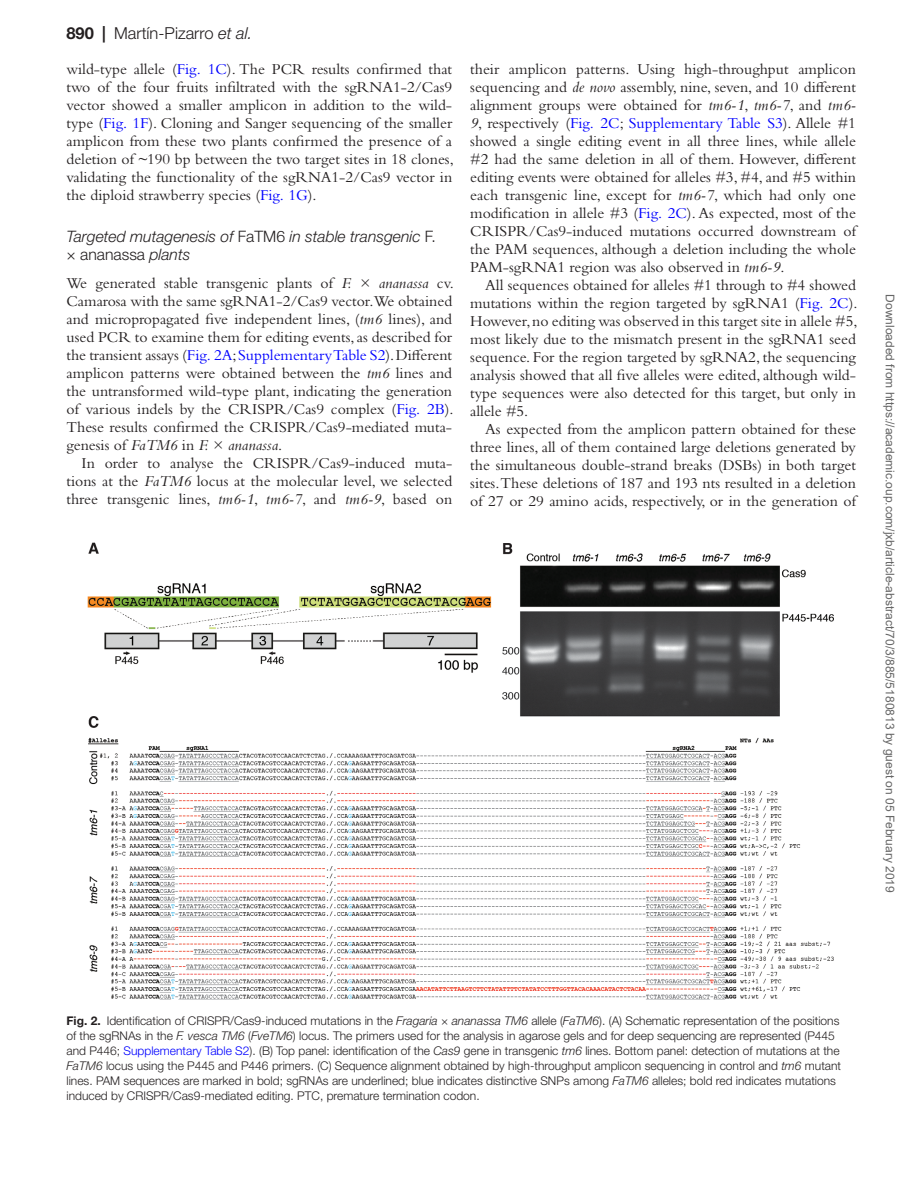
<style>
.page{position:relative;width:919px;height:1187px;background:#fff}
.page>*{position:absolute;margin:0;border:0;box-sizing:border-box;transform-origin:0 0}
.t1{font:300 16.5px "Helvetica Neue LT Std";color:#231f20}
.t2{font:15.75px/18px "Bembo Std";color:#231f20;text-align:justify}
.t3{font:italic 300 15.75px/18px "Helvetica Neue LT Std";color:#231f20}
.t4{font:300 12px/15px "Helvetica Neue LT Std";color:#231f20}
.t5{font:12px "Arial";color:#666}
.s1{font-weight:700}
.s2{font-style:italic}
.s3{color:#00f}
.s4{font-style:normal}
</style>
<div class="page">
<img style="left:87px;top:542px;width:747px;height:458px">
<p class="t1" style="left:66px;top:23px;width:187px"><span class="s1">890 |</span> Martín-Pizarro <span class="s2">et al.</span></p>
<p class="t2" style="left:66px;top:59px;width:389px">wild-type allele (<span class="s3">Fig. 1C</span>). The PCR results confirmed that two of the four fruits infiltrated with the sgRNA1-2/Cas9 vector showed a smaller amplicon in addition to the wild&shy;type (<span class="s3">Fig. 1F</span>). Cloning and Sanger sequencing of the smaller amplicon from these two plants confirmed the presence of a deletion of ~190 bp between the two target sites in 18 clones, validating the functionality of the sgRNA1-2/Cas9 vector in the diploid strawberry species (<span class="s3">Fig. 1G</span>).</p>
<p class="t3" style="left:66px;top:227px;width:371px">Targeted mutagenesis of <span class="s4">FaTM6</span> in stable transgenic <span class="s4">F. </span>× <span class="s4">ananassa</span> plants</p>
<p class="t2" style="left:66px;top:274px;width:389px">We generated stable transgenic plants of <span class="s2">F.</span> × <span class="s2">ananassa</span> cv.<br>Camarosa with the same sgRNA1-2/Cas9 vector.We obtained and micropropagated five independent lines, (<span class="s2">tm6</span> lines), and used PCR to examine them for editing events, as described for the transient assays (<span class="s3">Fig. 2A</span>; <span class="s3">Supplementary Table S2</span>). Different amplicon patterns were obtained between the <span class="s2">tm6</span> lines and the untransformed wild-type plant, indicating the generation of various indels by the CRISPR/Cas9 complex (<span class="s3">Fig. 2B</span>).<br>These results confirmed the CRISPR/Cas9-mediated muta&shy;genesis of <span class="s2">FaTM6</span> in <span class="s2">F.</span> × <span class="s2">ananassa</span>.</p>
<p class="t2" style="left:66px;top:454px;width:387px;text-indent:15px">In order to analyse the CRISPR/Cas9-induced muta&shy;tions at the <span class="s2">FaTM6</span> locus at the molecular level, we selected three transgenic lines, <span class="s2">tm6-1</span>, <span class="s2">tm6-7</span>, and <span class="s2">tm6-9</span>, based on</p>
<p class="t2" style="left:470px;top:59px;width:387px">their amplicon patterns. Using high-throughput amplicon sequencing and <span class="s2">de novo</span> assembly, nine, seven, and 10 different alignment groups were obtained for <span class="s2">tm6-1</span>, <span class="s2">tm6-7</span>, and <span class="s2">tm6- 9</span>, respectively (<span class="s3">Fig. 2C</span>; <span class="s3">Supplementary Table S3</span>). Allele #1 showed a single editing event in all three lines, while allele #2 had the same deletion in all of them. However, different editing events were obtained for alleles #3, #4, and #5 within each transgenic line, except for <span class="s2">tm6-7</span>, which had only one modification in allele #3 (<span class="s3">Fig. 2C</span>). As expected, most of the CRISPR/Cas9-induced mutations occurred downstream of the PAM sequences, although a deletion including the whole PAM-sgRNA1 region was also observed in <span class="s2">tm6-9</span>.</p>
<p class="t2" style="left:470px;top:275px;width:389px;text-indent:15px">All sequences obtained for alleles #1 through to #4 showed mutations within the region targeted by sgRNA1 (<span class="s3">Fig. 2C</span>).<br>However, no editing was observed in this target site in allele #5, most likely due to the mismatch present in the sgRNA1 seed sequence. For the region targeted by sgRNA2, the sequencing analysis showed that all five alleles were edited, although wild&shy;type sequences were also detected for this target, but only in allele #5.</p>
<p class="t2" style="left:470px;top:419px;width:387px;text-indent:15px">As expected from the amplicon pattern obtained for these three lines, all of them contained large deletions generated by the simultaneous double-strand breaks (DSBs) in both target sites. These deletions of 187 and 193 nts resulted in a deletion of 27 or 29 amino acids, respectively, or in the generation of</p>
<p class="t5" style="left:894px;top:294px;width:599px;rotate:90deg">Downloaded from https://academic.oup.com/jxb/article-abstract/70/3/885/5180813 by guest on 05 February 2019</p>
<p class="t4" style="left:66px;top:1012px;width:776px"><span class="s1">Fig. 2.</span> Identification of CRISPR/Cas9-induced mutations in the <span class="s2">Fragaria</span> × <span class="s2">ananassa TM6</span> allele (<span class="s2">FaTM6</span>). (A) Schematic representation of the positions of the sgRNAs in the <span class="s2">F. vesca TM6</span> (<span class="s2">FveTM6</span>) locus. The primers used for the analysis in agarose gels and for deep sequencing are represented (P445 and P446; <span class="s3">Supplementary Table S2</span>). (B) Top panel: identification of the <span class="s2">Cas9</span> gene in transgenic <span class="s2">tm6</span> lines. Bottom panel: detection of mutations at the <span class="s2">FaTM6</span> locus using the P445 and P446 primers. (C) Sequence alignment obtained by high-throughput amplicon sequencing in control and <span class="s2">tm6</span> mutant lines. PAM sequences are marked in bold; sgRNAs are underlined; blue indicates distinctive SNPs among <span class="s2">FaTM6</span> alleles; bold red indicates mutations induced by CRISPR/Cas9-mediated editing. PTC, premature termination codon.</p>
</div>
